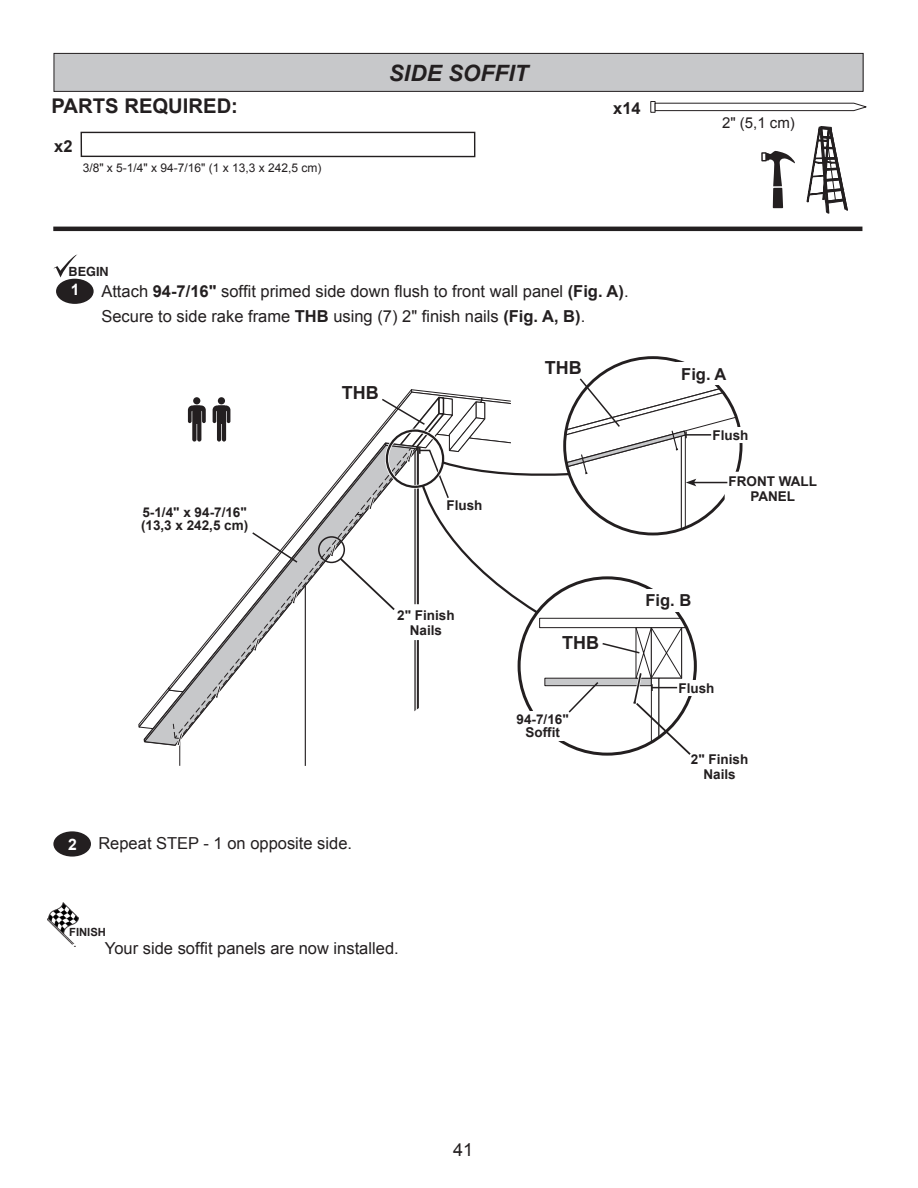
<style>
.page{position:relative;width:918px;height:1188px;background:#fff}
.page>*{position:absolute;margin:0;border:0;box-sizing:border-box;transform-origin:0 0}
.t1{font:italic 700 22.5px "Arial";letter-spacing:.005em;color:#231f20}
.hhp_fig{font:700 20.25px "Arial";color:#231f20}
.hhp_fig-2{font:700 18px "Arial";color:#231f20}
.t2{font:18px "Arial";color:#231f20}
.t3{font:16.5px/25.5px "Arial";color:#231f20}
.hhp_fig-3{font:700 16.5px "Arial";color:#231f20}
.t4{font:700 15.75px "Arial";color:#fff}
.hhp_fig-4{font:15px "Arial";color:#231f20}
.hhp_fig-5{font:700 13.5px/15px "Arial";color:#231f20;text-align:center}
.t5{font:700 12.6px "Helvetica";color:#231f20}
.hhp_fig-6{font:12px "Arial";color:#231f20}
.t6{font:700 11.25px "Arial";color:#231f20}
.s1{font-weight:700}
</style>
<div class="page">
<div style="left:81px;top:132px;width:394px;height:25px;border:1px solid #231f20"></div>
<svg style="left:807px;top:126px;width:41px;height:87px"></svg>
<div style="left:54px;top:53px;width:809px;height:38px;background:#c7c8ca"></div>
<div style="left:54px;top:53px;width:809px;height:39px;border:1px solid #231f20"></div>
<hr style="left:53px;top:227px;width:809px;height:4px;background:#231f20">
<svg style="left:761px;top:151px;width:34px;height:57px"></svg>
<div style="left:650px;top:101px;width:5px;height:12px;border:1px solid #231f20"></div>
<svg style="left:654px;top:102px;width:213px;height:10px"></svg>
<div style="left:56px;top:279px;width:38px;height:25px;background:#231f20;border-radius:50%"></div>
<div style="left:53px;top:831px;width:38px;height:26px;background:#231f20;border-radius:50%"></div>
<svg style="left:53px;top:255px;width:24px;height:23px"></svg>
<img style="left:48px;top:903px;width:31px;height:43px">
<svg style="left:138px;top:366px;width:605px;height:400px"></svg>
<p class="hhp_fig" style="left:52px;top:93px;width:188px">PARTS REQUIRED:</p>
<p class="hhp_fig-3" style="left:54px;top:135px;width:20px">x2</p>
<p class="hhp_fig-6" style="left:83px;top:160px;width:240px">3/8" x 5-1/4" x 94-7/16" (1 x 13,3 x 242,5 cm)</p>
<p class="t5" style="left:69px;top:264px;width:42px">BEGIN</p>
<p class="t1" style="left:389px;top:58px;width:141px">SIDE SOFFIT</p>
<p class="hhp_fig-3" style="left:613px;top:97px;width:29px">x14</p>
<p class="t4" style="left:71px;top:279px;width:10px">1</p>
<p class="t3" style="left:101px;top:279px;width:529px">Attach <span class="s1">94-7/16"</span> soffit primed side down flush to front wall panel <span class="s1">(Fig. A)</span>.<br>Secure to side rake frame <span class="s1">THB</span> using (7) 2" finish nails <span class="s1">(Fig. A, B)</span>.</p>
<p class="hhp_fig-2" style="left:342px;top:381px;width:38px">THB</p>
<p class="hhp_fig-2" style="left:545px;top:356px;width:38px">THB</p>
<p class="hhp_fig-5" style="left:142px;top:505px;width:106px">5-1/4" x 94-7/16"</p>
<p class="hhp_fig-5" style="left:141px;top:518px;width:109px">(13,3 x 242,5 cm)</p>
<p class="hhp_fig-5" style="left:447px;top:498px;width:38px">Flush</p>
<p class="hhp_fig-4" style="left:722px;top:113px;width:74px">2" (5,1 cm)</p>
<p class="hhp_fig-3" style="left:681px;top:363px;width:47px">Fig. A</p>
<p class="hhp_fig-5" style="left:712px;top:428px;width:38px">Flush</p>
<p class="hhp_fig-5" style="left:729px;top:475px;width:90px">FRONT WALL<br>PANEL</p>
<p class="hhp_fig-5" style="left:397px;top:608px;width:59px">2" Finish<br>Nails</p>
<p class="t4" style="left:68px;top:834px;width:10px">2</p>
<p class="t3" style="left:98px;top:830px;width:255px">Repeat STEP - 1 on opposite side.</p>
<p class="t6" style="left:69px;top:925px;width:38px">FINISH</p>
<p class="t4" style="left:71px;top:939px;width:10px">3</p>
<p class="t3" style="left:105px;top:935px;width:295px">Your side soffit panels are now installed.</p>
<p class="hhp_fig-2" style="left:562px;top:630px;width:38px">THB</p>
<p class="hhp_fig-5" style="left:517px;top:713px;width:54px;line-height:13.5px">94-7/16"<br>Soffit</p>
<p class="hhp_fig-3" style="left:646px;top:590px;width:47px">Fig. B</p>
<p class="hhp_fig-5" style="left:678px;top:681px;width:38px">Flush</p>
<p class="hhp_fig-5" style="left:691px;top:752px;width:59px">2" Finish<br>Nails</p>
<p class="t2" style="left:453px;top:1138px;width:22px">41</p>
</div>
